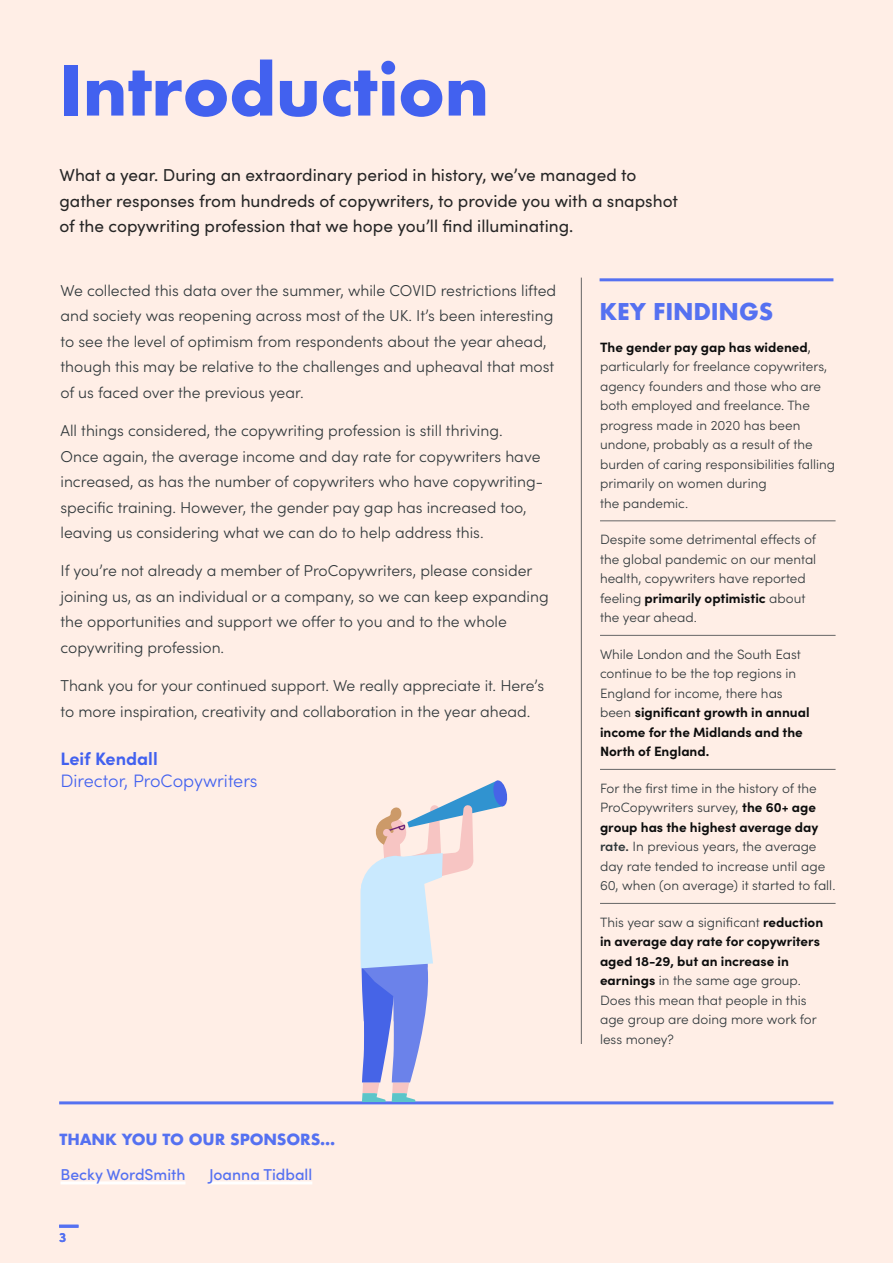
<style>
.page{position:relative;width:893px;height:1263px;background:#ffeee6}
.page>*{position:absolute;margin:0;border:0;box-sizing:border-box;transform-origin:0 0}
.t1{font:700 67.5px "Futura";letter-spacing:-.01em;color:#4261ef}
.t2{font:700 22.5px "Futura";letter-spacing:-.01em;color:#5571f1}
.t3{font:300 18px "Sofia Pro";color:#4261ef}
.t4{font:700 18px "Sofia Pro";color:#4261ef}
.t5{font:17.25px/25.5px "Sofia Pro";color:#262626}
.t6{font:300 15.75px/25.5px "Sofia Pro";color:#30383b}
.t7{font:500 15.75px "Sofia Pro";color:#5571f1}
.t8{font:700 15px "Futura";letter-spacing:-.01em;color:#5571f1}
.t9{font:300 13.5px/19.5px "Sofia Pro";color:#30383b}
.t10{font:700 13.5px "Sofia Pro";color:#5571f1}
.s1{font-weight:700;color:#0d0d0d}
.s2{color:#0d0d0d}
.s3{font-weight:600}
</style>
<div class="page">
<hr style="left:600px;top:521px;width:236px;height:1px;background:#666">
<hr style="left:600px;top:635px;width:236px;height:1px;background:#666">
<hr style="left:600px;top:769px;width:236px;height:1px;background:#666">
<hr style="left:600px;top:903px;width:236px;height:1px;background:#666">
<hr style="left:59px;top:1101px;width:774px;height:3px;background:#5571f1">
<hr style="left:600px;top:278px;width:233px;height:3px;background:#5571f1">
<hr style="left:581px;top:278px;width:1px;height:766px;background:#666">
<svg style="left:361px;top:780px;width:147px;height:322px"></svg>
<hr style="left:61px;top:1181px;width:124px;height:3px;background:#fff">
<hr style="left:209px;top:1181px;width:103px;height:3px;background:#fff">
<hr style="left:59px;top:1225px;width:19px;height:3px;background:#5571f1">
<h1 class="t1" style="left:60px;top:41px;width:431px">Introduction</h1>
<p class="t5" style="left:59px;top:161px;width:620px">What a year. During an extraordinary period in history, we’ve managed to gather responses from hundreds of copywriters, to provide you with a snapshot of the copywriting profession that we hope you’ll find illuminating.</p>
<p class="t6" style="left:61px;top:277px;width:497px">We collected this data over the summer, while COVID restrictions lifted and society was reopening across most of the UK. It’s been interesting to see the level of optimism from respondents about the year ahead, though this may be relative to the challenges and upheaval that most of us faced over the previous year.</p>
<p class="t6" style="left:61px;top:417px;width:484px">All things considered, the copywriting profession is still thriving.<br>Once again, the average income and day rate for copywriters have increased, as has the number of copywriters who have copywriting&shy;specific training. However, the gender pay gap has increased too, leaving us considering what we can do to help address this.</p>
<p class="t6" style="left:61px;top:557px;width:490px">If you’re not already a member of ProCopywriters, please consider joining us, as an individual or a company, so we can keep expanding the opportunities and support we offer to you and to the whole copywriting profession.</p>
<p class="t6" style="left:61px;top:672px;width:485px">Thank you for your continued support. We really appreciate it. Here’s to more inspiration, creativity and collaboration in the year ahead.</p>
<h3 class="t4" style="left:61px;top:744px;width:99px">Leif Kendall</h3>
<h3 class="t3" style="left:61px;top:768px;width:199px">Director, ProCopywriters</h3>
<p class="t8" style="left:60px;top:1128px;width:277px">THANK YOU TO OUR SPONSORS...</p>
<p class="t7" style="left:61px;top:1163px;width:126px">Becky WordSmith</p>
<p class="t7" style="left:209px;top:1163px;width:105px">Joanna Tidball</p>
<p class="t10" style="left:59px;top:1227px;width:9px">3</p>
<h2 class="t2" style="left:600px;top:295px;width:175px">KEY FINDINGS</h2>
<p class="t9" style="left:600px;top:337px;width:237px"><span class="s1">The gender pay gap has widened</span><span class="s2">, </span>particularly for freelance copywriters, agency founders and those who are both employed and freelance. The progress made in 2020 has been undone, probably as a result of the burden of caring responsibilities falling primarily on women during<br>the pandemic.</p>
<p class="t9" style="left:600px;top:529px;width:218px">Despite some detrimental effects of the global pandemic on our mental health, copywriters have reported feeling <span class="s1">primarily optimistic</span> about the year ahead.</p>
<p class="t9" style="left:600px;top:644px;width:211px">While London and the South East continue to be the top regions in<br>England for income, there has been <span class="s1">significant growth in annual income for the Midlands and the<br>North of England.</span></p>
<p class="t9" style="left:600px;top:778px;width:237px">For the first time in the history of the ProCopywriters survey, <span class="s1">the 60+ age group has the highest average day </span><span class="s3">rate.</span> In previous years, the average day rate tended to increase until age 60, when (on average) it started to fall.</p>
<p class="t9" style="left:600px;top:911px;width:225px">This year saw a significant <span class="s1">reduction in average day rate for copywriters aged 18-29, but an increase in earnings</span> in the same age group.<br>Does this mean that people in this age group are doing more work for less money?</p>
</div>
